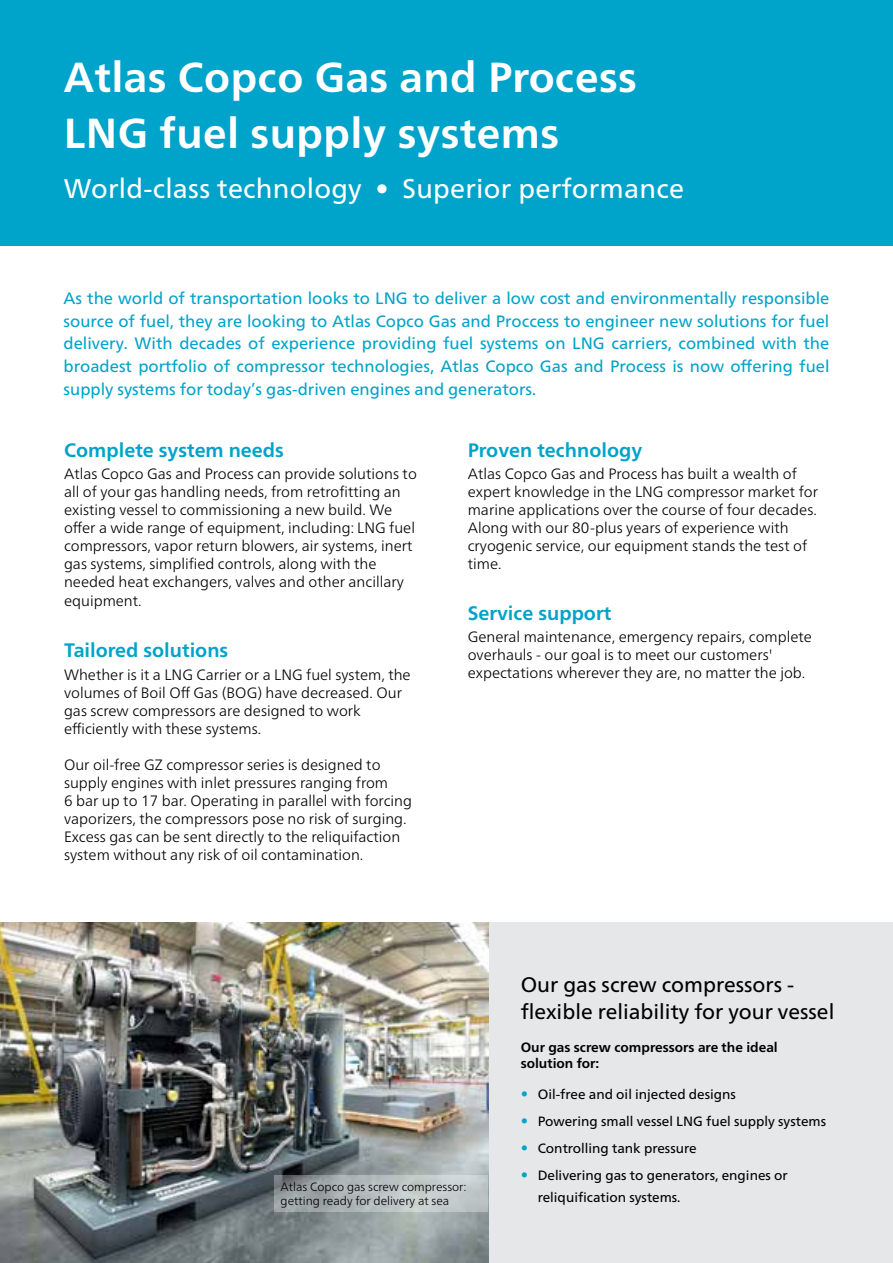
<style>
.page{position:relative;width:893px;height:1263px;background:#fff}
.page>*{position:absolute;margin:0;border:0;box-sizing:border-box;transform-origin:0 0}
.t1{font:700 42px/56.6px "Neue Frutiger World";letter-spacing:.01em;color:#fff}
.t2{font:27px "Neue Frutiger World";letter-spacing:.01em;color:#fff}
.t3{font:21px/27px "Neue Frutiger World";color:#000}
.t4{font:700 19.5px "Neue Frutiger World";color:#00a3c9}
.t5{font:16.5px/22.5px "Neue Frutiger World";color:#00a3c9;text-align:justify}
.t6{font:300 15px/18px "Neue Frutiger World";color:#000}
.t7{font:13.5px/22.5px "Neue Frutiger World";color:#000}
.t8{font:700 13.5px/16.2px "Neue Frutiger World";color:#000}
.t9{font:300 12px/14.4px "Neue Frutiger World";color:#000}
.s1{font-size:15px;color:#00a3c9}
</style>
<div class="page">
<div style="left:0;top:0;width:893px;height:246px;background:#00a3c9"></div>
<div style="left:489px;top:923px;width:404px;height:340px;background:#e6e7e8"></div>
<img style="left:0;top:923px;width:489px;height:340px">
<svg style="left:274px;top:1175px;width:214px;height:36px;background:#b1b8b9"></svg>
<h1 class="t1" style="left:64px;top:48px;width:575px">Atlas Copco Gas and Process<br>LNG fuel supply systems</h1>
<h2 class="t2" style="left:64px;top:167px;width:622px">World-class technology • Superior performance</h2>
<p class="t5" style="left:64px;top:288px;width:767px">As the world of transportation looks to LNG to deliver a low cost and environmentally responsible source of fuel, they are looking to Atlas Copco Gas and Proccess to engineer new solutions for fuel delivery. With decades of experience providing fuel systems on LNG carriers, combined with the broadest portfolio of compressor technologies, Atlas Copco Gas and Process is now offering fuel supply systems for today’s gas-driven engines and generators.</p>
<h3 class="t4" style="left:64px;top:432px;width:221px">Complete system needs</h3>
<p class="t6" style="left:64px;top:465px;width:354px">Atlas Copco Gas and Process can provide solutions to all of your gas handling needs, from retrofitting an existing vessel to commissioning a new build. We offer a wide range of equipment, including: LNG fuel compressors, vapor return blowers, air systems, inert gas systems, simplified controls, along with the needed heat exchangers, valves and other ancillary</p>
<p class="t6" style="left:64px;top:592px;width:79px">equipment.</p>
<h3 class="t4" style="left:64px;top:633px;width:166px">Tailored solutions</h3>
<p class="t6" style="left:64px;top:665px;width:348px">Whether is it a LNG Carrier or a LNG fuel system, the volumes of Boil Off Gas (BOG) have decreased. Our gas screw compressors are designed to work efficiently with these systems.</p>
<p class="t6" style="left:64px;top:755px;width:349px">Our oil-free GZ compressor series is designed to supply engines with inlet pressures ranging from<br>6 bar up to 17 bar. Operating in parallel with forcing vaporizers, the compressors pose no risk of surging.<br>Excess gas can be sent directly to the reliquifaction system without any risk of oil contamination.</p>
<h3 class="t4" style="left:468px;top:432px;width:176px">Proven technology</h3>
<p class="t6" style="left:468px;top:465px;width:352px">Atlas Copco Gas and Process has built a wealth of expert knowledge in the LNG compressor market for marine applications over the course of four decades.<br>Along with our 80-plus years of experience with cryogenic service, our equipment stands the test of time.</p>
<h3 class="t4" style="left:468px;top:596px;width:145px">Service support</h3>
<p class="t6" style="left:468px;top:628px;width:346px">General maintenance, emergency repairs, complete overhauls - our goal is to meet our customers' expectations wherever they are, no matter the job.</p>
<p class="t9" style="left:281px;top:1179px;width:188px">Atlas Copco gas screw compressor: getting ready for delivery at sea</p>
<h3 class="t3" style="left:521px;top:971px;width:315px">Our gas screw compressors - flexible reliability for your vessel</h3>
<p class="t8" style="left:521px;top:1039px;width:259px">Our gas screw compressors are the ideal solution for:</p>
<p class="t7" style="left:521px;top:1084px;width:217px"><span class="s1">•</span> Oil-free and oil injected designs</p>
<p class="t7" style="left:521px;top:1110px;width:307px"><span class="s1">•</span> Powering small vessel LNG fuel supply systems</p>
<p class="t7" style="left:521px;top:1137px;width:178px"><span class="s1">•</span> Controlling tank pressure</p>
<p class="t7" style="left:538px;top:1164px;width:252px;text-indent:-17px"><span class="s1">•</span> Delivering gas to generators, engines or reliquification systems.</p>
</div>
